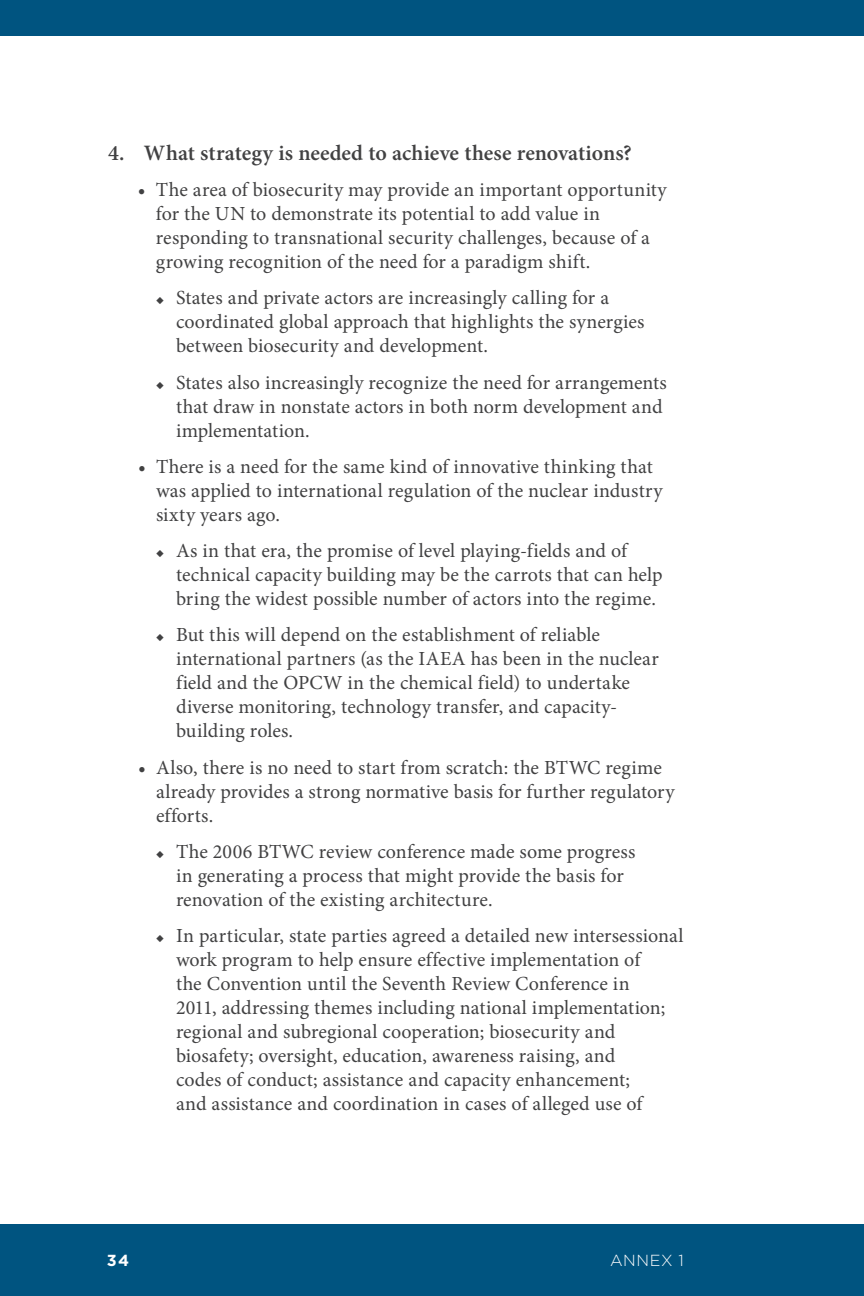
<style>
.page{position:relative;width:864px;height:1296px;background:#fff}
.page>*{position:absolute;margin:0;border:0;box-sizing:border-box;transform-origin:0 0}
.t1{font:600 22px "Minion Pro";color:#414142}
.t2{font:20px/24px "Minion Pro";letter-spacing:.005em;color:#414142}
.t3{font:300 16px "Gotham";letter-spacing:.04em;color:#fff}
.t4{font:700 16px "Gotham";color:#fff}
</style>
<div class="page">
<div style="left:0;top:1224px;width:864px;height:72px;background:#005480"></div>
<div style="left:0;top:0;width:864px;height:36px;background:#005480"></div>
<p class="t1" style="left:108px;top:138px;width:525px">4. What strategy is needed to achieve these renovations?</p>
<p class="t2" style="left:156px;top:178px;width:512px;text-indent:-18px">• The area of biosecurity may provide an important opportunity for the UN to demonstrate its potential to add value in responding to transnational security challenges, because of a growing recognition of the need for a paradigm shift.</p>
<p class="t2" style="left:176px;top:286px;width:470px;text-indent:-20px">◆ States and private actors are increasingly calling for a coordinated global approach that highlights the synergies between biosecurity and development.</p>
<p class="t2" style="left:176px;top:370px;width:492px;text-indent:-20px">◆ States also increasingly recognize the need for arrangements that draw in nonstate actors in both norm development and implementation.</p>
<p class="t2" style="left:156px;top:455px;width:508px;text-indent:-18px">• There is a need for the same kind of innovative thinking that was applied to international regulation of the nuclear industry sixty years ago.</p>
<p class="t2" style="left:176px;top:539px;width:488px;text-indent:-20px">◆ As in that era, the promise of level playing-fields and of technical capacity building may be the carrots that can help bring the widest possible number of actors into the regime.</p>
<p class="t2" style="left:176px;top:623px;width:485px;text-indent:-20px">◆ But this will depend on the establishment of reliable international partners (as the IAEA has been in the nuclear field and the OPCW in the chemical field) to undertake diverse monitoring, technology transfer, and capacity&shy;building roles.</p>
<p class="t2" style="left:156px;top:755px;width:520px;text-indent:-18px">• Also, there is no need to start from scratch: the BTWC regime already provides a strong normative basis for further regulatory efforts.</p>
<p class="t2" style="left:176px;top:840px;width:461px;text-indent:-20px">◆ The 2006 BTWC review conference made some progress in generating a process that might provide the basis for renovation of the existing architecture.</p>
<p class="t2" style="left:176px;top:924px;width:509px;text-indent:-20px">◆ In particular, state parties agreed a detailed new intersessional work program to help ensure effective implementation of<br>the Convention until the Seventh Review Conference in<br>2011, addressing themes including national implementation; regional and subregional cooperation; biosecurity and biosafety; oversight, education, awareness raising, and<br>codes of conduct; assistance and capacity enhancement;<br>and assistance and coordination in cases of alleged use of</p>
<p class="t4" style="left:107px;top:1251px;width:24px">34</p>
<p class="t3" style="left:610px;top:1252px;width:75px">ANNEX 1</p>
</div>
